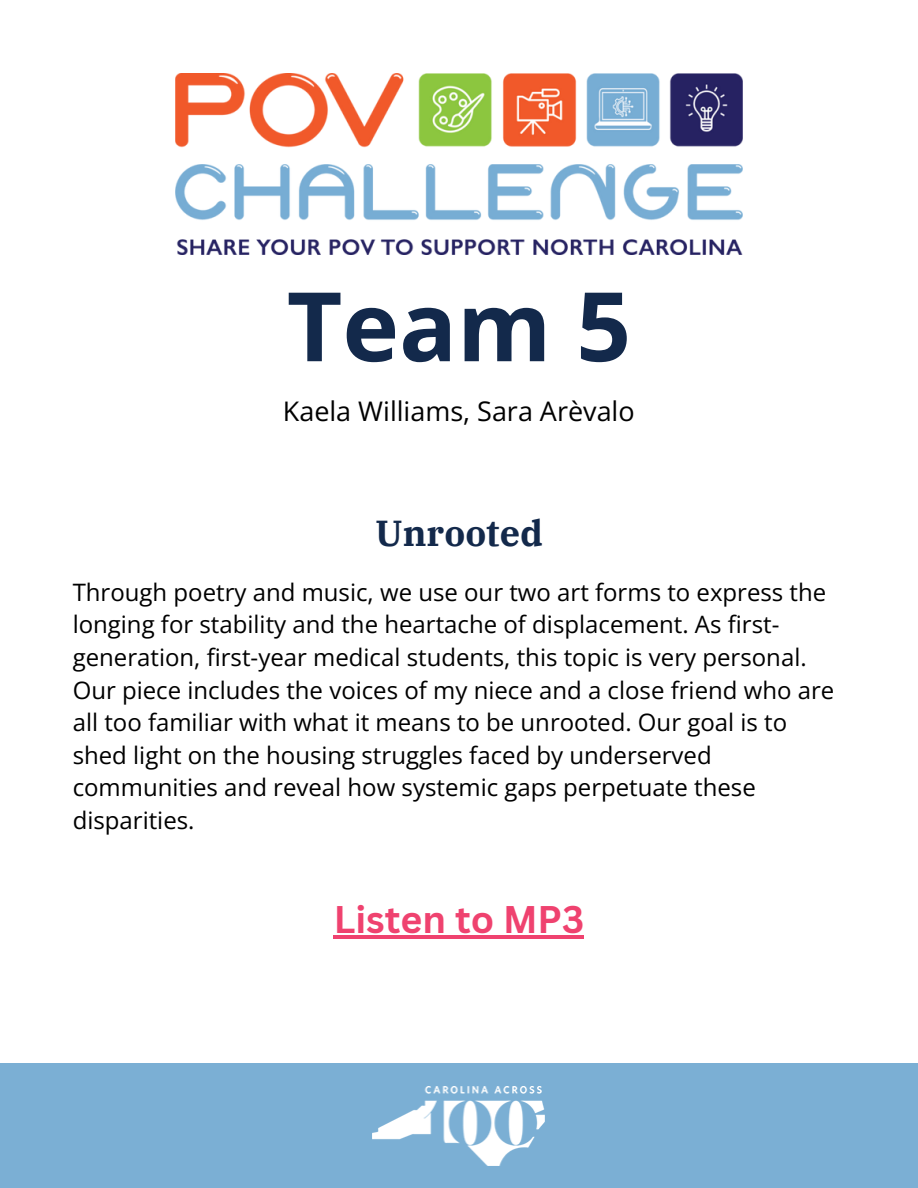
<style>
.page{position:relative;width:918px;height:1188px;background:#fff}
.page>*{position:absolute;margin:0;border:0;box-sizing:border-box;transform-origin:0 0}
.t1{font:700 96px "Open Sans";color:#13294b}
.t2{font:700 37.5px "Canva Sans";color:#ef426f}
.t3{font:700 36px "IBM Plex Serif";color:#13294b}
.t4{font:27px "Open Sans";color:#000}
.t5{font:24px/32.7px "Open Sans";color:#000}
</style>
<div class="page">
<div style="left:0;top:1063px;width:918px;height:125px;background:#7bafd4"></div>
<img style="left:373px;top:1086px;width:172px;height:80px">
<img style="left:175px;top:73px;width:567px;height:181px">
<hr style="left:334px;top:935px;width:250px;height:4px;background:#ef426f">
<p class="t1" style="left:287px;top:259px;width:346px">Team 5</p>
<h1 class="t4" style="left:283px;top:392px;width:353px">Kaela Williams, Sara Arèvalo</h1>
<h3 class="t3" style="left:375px;top:509px;width:169px">Unrooted</h3>
<h2 class="t5" style="left:73px;top:575px;width:763px">Through poetry and music, we use our two art forms to express the longing for stability and the heartache of displacement. As first&shy;generation, first-year medical students, this topic is very personal.<br>Our piece includes the voices of my niece and a close friend who are all too familiar with what it means to be unrooted. Our goal is to shed light on the housing struggles faced by underserved communities and reveal how systemic gaps perpetuate these disparities.</h2>
<p class="t2" style="left:334px;top:893px;width:252px">Listen to MP3</p>
</div>
